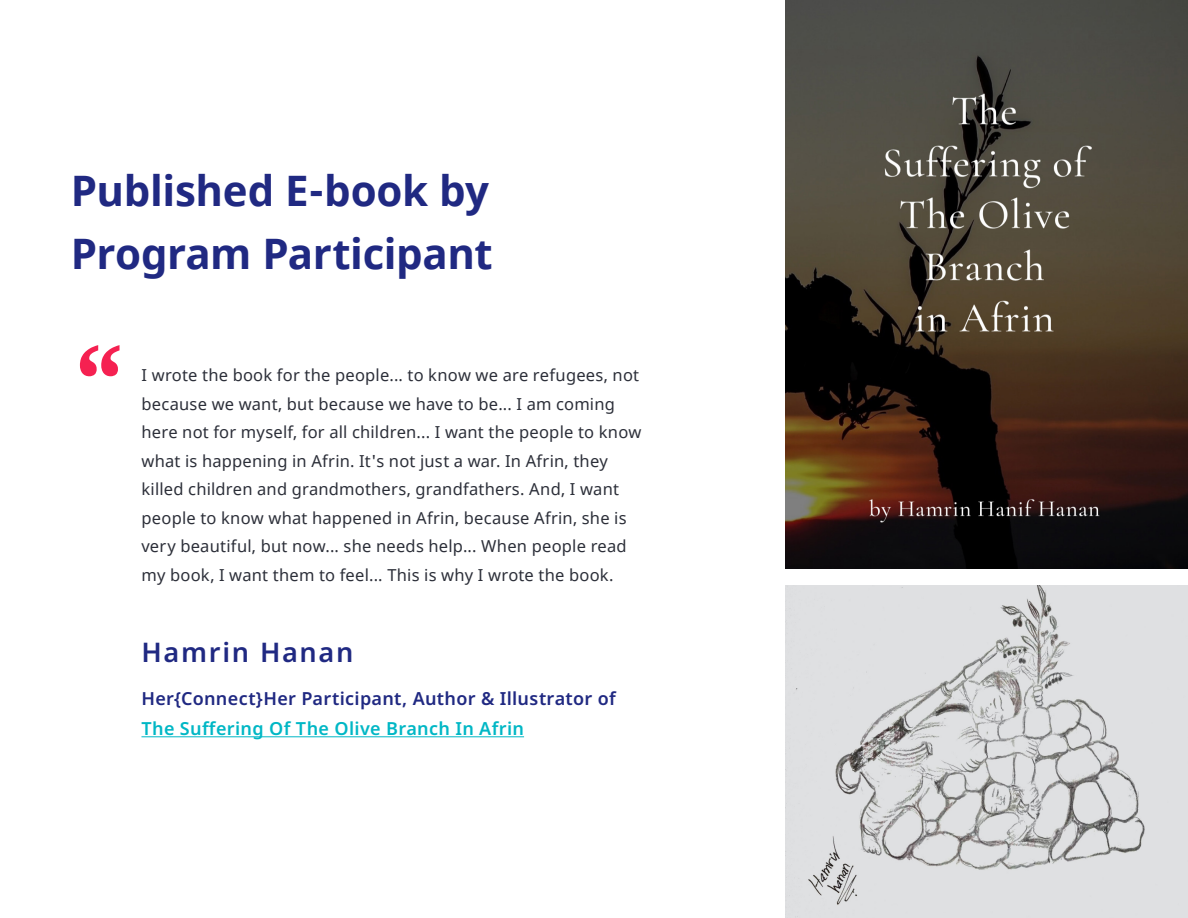
<style>
.page{position:relative;width:1188px;height:918px;background:#fff}
.page>*{position:absolute;margin:0;border:0;box-sizing:border-box;transform-origin:0 0}
.t1{font:700 102px "Noto Serif";color:#f52151}
.H1B_Dark{font:700 42px/63px "Noto Sans";letter-spacing:-.01em;color:#202982}
.H2_New_Dark{font:600 27px "Noto Sans";letter-spacing:.06em;color:#202982}
.H3_Dark{font:600 18px "Noto Sans";letter-spacing:.015em;color:#202982}
.H3_Dark-2{font:600 18px "Noto Sans";letter-spacing:.02em;color:#00b7c5}
.t2{font:16.5px/28.5px "Noto Sans";letter-spacing:.015em;color:#2c2f39}
</style>
<div class="page">
<hr style="left:141px;top:736px;width:383px;height:1px;background:#00b7c5">
<img style="left:785px;top:0;width:403px;height:569px">
<img style="left:785px;top:586px;width:402px;height:332px">
<p class="H1B_Dark" style="left:71px;top:161px;width:423px">Published E-book by<br>Program Participant</p>
<p class="t1" style="left:124px;top:412px;width:51px;rotate:-180deg">ˮ</p>
<p class="t2" style="left:141px;top:362px;width:501px">I wrote the book for the people... to know we are refugees, not because we want, but because we have to be... I am coming here not for myself, for all children... I want the people to know what is happening in Afrin. It's not just a war. In Afrin, they killed children and grandmothers, grandfathers. And, I want people to know what happened in Afrin, because Afrin, she is very beautiful, but now... she needs help... When people read my book, I want them to feel... This is why I wrote the book.</p>
<p class="H2_New_Dark" style="left:141px;top:633px;width:214px">Hamrin Hanan</p>
<p class="H3_Dark" style="left:141px;top:686px;width:476px">Her{Connect}Her Participant, Author &amp; Illustrator of</p>
<p class="H3_Dark-2" style="left:141px;top:716px;width:384px">The Suffering Of The Olive Branch In Afrin</p>
</div>
